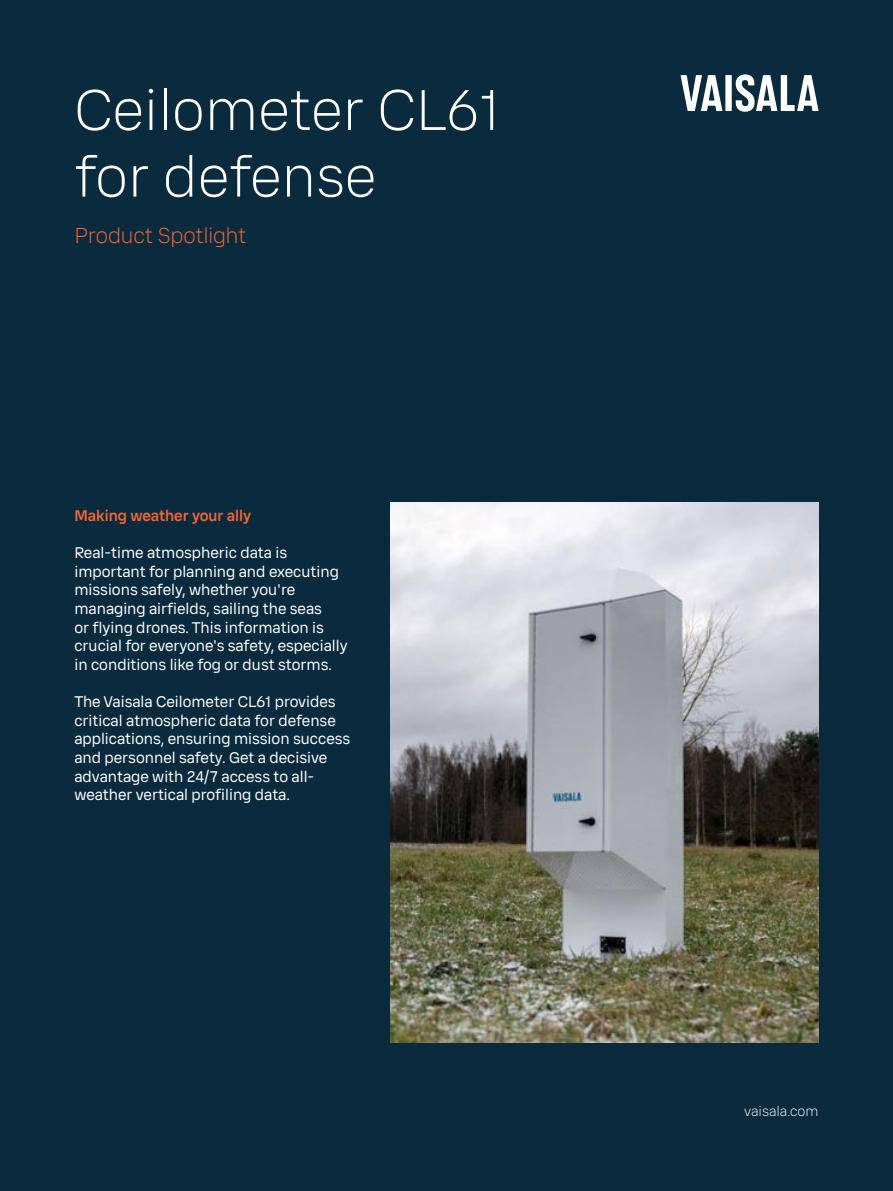
<style>
.page{position:relative;width:893px;height:1191px;background:#0a2a3d}
.page>*{position:absolute;margin:0;border:0;box-sizing:border-box;transform-origin:0 0}
.t1{font:300 55.5px/66.6px "Vaisala Sans";color:#fff}
.t2{font:300 21px "Vaisala Sans";letter-spacing:-.015em;color:#fb6735}
.t3{font:15px/18.6px "Vaisala Sans";color:#fff}
.t4{font:500 15px "Vaisala Sans";color:#fb6735}
.t5{font:300 13.5px "Vaisala Sans";color:#fff}
</style>
<div class="page">
<svg style="left:681px;top:75px;width:41px;height:36px"></svg>
<div style="left:725px;top:75px;width:7px;height:36px;background:#fff"></div>
<svg style="left:736px;top:74px;width:83px;height:38px"></svg>
<img style="left:391px;top:502px;width:428px;height:540px">
<h1 class="t1" style="left:74px;top:74px;width:428px">Ceilometer CL61 for defense</h1>
<h2 class="t2" style="left:74px;top:221px;width:173px">Product Spotlight</h2>
<p class="t4" style="left:74px;top:505px;width:178px">Making weather your ally</p>
<p class="t3" style="left:74px;top:543px;width:275px">Real-time atmospheric data is important for planning and executing missions safely, whether you're managing airfields, sailing the seas<br>or flying drones. This information is crucial for everyone's safety, especially in conditions like fog or dust storms.</p>
<p class="t3" style="left:74px;top:692px;width:277px">The Vaisala Ceilometer CL61 provides critical atmospheric data for defense applications, ensuring mission success and personnel safety. Get a decisive advantage with 24/7 access to all&shy;weather vertical profiling data.</p>
<p class="t5" style="left:744px;top:1102px;width:76px">vaisala.com</p>
</div>
